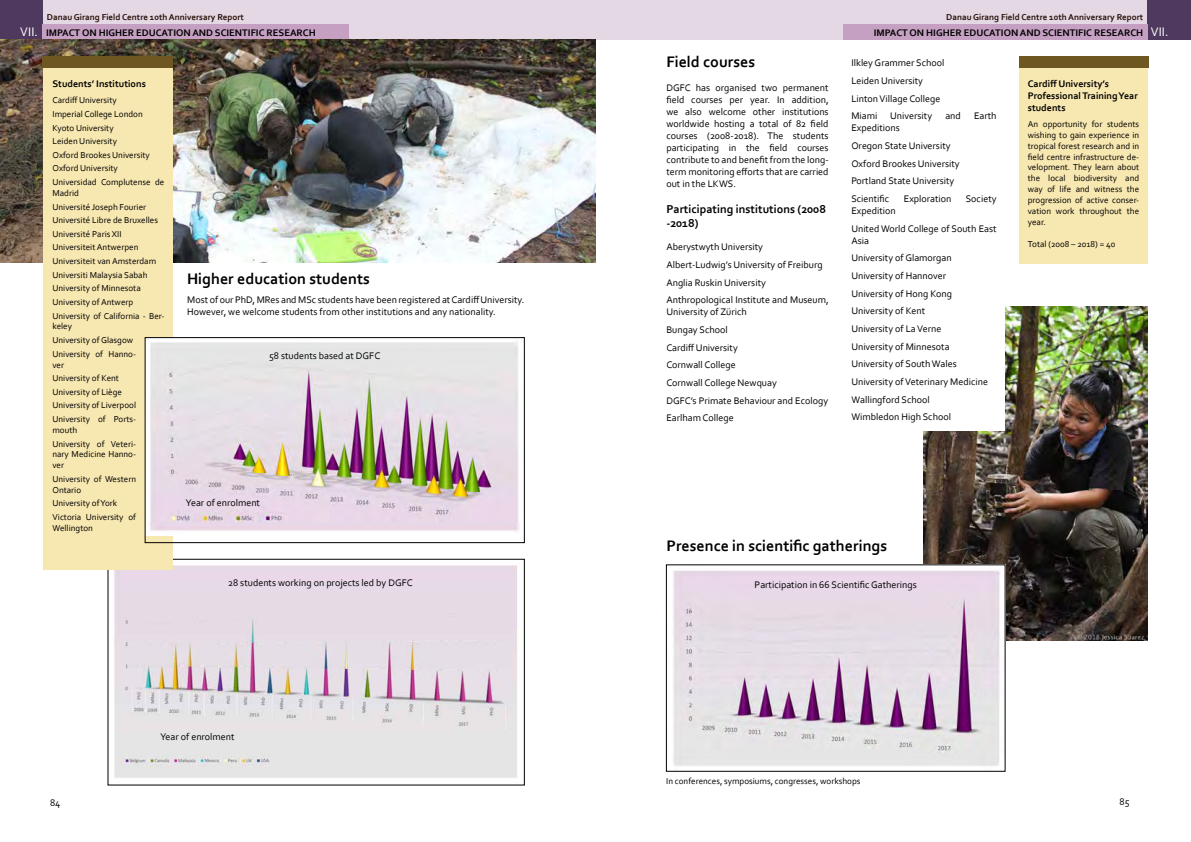
<style>
.page{position:relative;width:1191px;height:842px;background:#fff}
.page>*{position:absolute;margin:0;border:0;box-sizing:border-box;transform-origin:0 0}
.t1{font:700 16px "Corbel";color:#000}
.t2{font:700 12px/14.4px "Corbel";color:#000}
.t3{font:10px/17.7px "Corbel";color:#000}
.t4{font:700 10px/12px "Corbel";color:#000}
.t5{font:9px/13.6px "Corbel";color:#000}
.t6{font:700 9px "Corbel";color:#260d04}
.s1{font-weight:400;font-size:13px;color:#fff}
</style>
<div class="page">
<div style="left:595px;top:0;width:596px;height:40px;background:#e4d8e5"></div>
<div style="left:0;top:0;width:595px;height:40px;background:#e4d8e5"></div>
<div style="left:0;top:0;width:42px;height:40px;background:#50395f"></div>
<div style="left:42px;top:24px;width:307px;height:16px;background:#c5a0c2"></div>
<div style="left:1147px;top:0;width:44px;height:40px;background:#50395f"></div>
<div style="left:843px;top:24px;width:304px;height:16px;background:#c5a0c2"></div>
<img style="left:0;top:40px;width:595px;height:222px">
<img style="left:924px;top:306px;width:223px;height:335px">
<img style="left:114px;top:565px;width:403px;height:213px">
<div style="left:44px;top:57px;width:129px;height:513px;background:#f7e7b1"></div>
<div style="left:43px;top:57px;width:130px;height:11px;background:#6e5720"></div>
<div style="left:1019px;top:57px;width:128px;height:207px;background:#f7e7b1"></div>
<div style="left:1019px;top:57px;width:129px;height:11px;background:#6e5720"></div>
<img style="left:673px;top:567px;width:330px;height:199px">
<div style="left:843px;top:50px;width:162px;height:380px;background:#fff"></div>
<img style="left:147px;top:339px;width:373px;height:197px">
<div style="left:145px;top:337px;width:379px;height:206px;border:1px solid #000"></div>
<p class="t6" style="left:47px;top:11px;width:198px">Danau Girang Field Centre 10th Anniversary Report</p>
<p class="t4" style="left:20px;top:26px;width:297px"><span class="s1">VII.</span> IMPACT ON HIGHER EDUCATION AND SCIENTIFIC RESEARCH</p>
<p class="t4" style="left:52px;top:77px;width:95px">Students’ Institutions</p>
<p class="t5" style="left:52px;top:93px;width:113px">Cardiff University<br>Imperial College London<br>Kyoto University<br>Leiden University<br>Oxford Brookes University<br>Oxford University<br>Universidad Complutense de</p>
<p class="t5" style="left:52px;top:186px;width:113px">Madrid<br>Université Joseph Fourier<br>Université Libre de Bruxelles<br>Université Paris XII<br>Universiteit Antwerpen<br>Universiteit van Amsterdam<br>Universiti Malaysia Sabah<br>University of Minnesota<br>University of Antwerp<br>University of California - Ber-</p>
<p class="t5" style="left:52px;top:319px;width:85px">keley<br>University of Glasgow<br>University of Hanno-</p>
<p class="t5" style="left:52px;top:357px;width:85px">ver<br>University of Kent<br>University of Liège<br>University of Liverpool<br>University of Ports-</p>
<p class="t5" style="left:52px;top:423px;width:85px">mouth<br>University of Veteri-</p>
<p class="t5" style="left:52px;top:449px;width:85px;line-height:10.8px">nary Medicine Hanno&shy;ver</p>
<p class="t5" style="left:52px;top:473px;width:85px;line-height:10.8px">University of Western<br>Ontario</p>
<p class="t5" style="left:52px;top:496px;width:85px">University of York<br>Victoria University of</p>
<p class="t5" style="left:52px;top:521px;width:42px">Wellington</p>
<h1 class="t1" style="left:187px;top:269px;width:184px">Higher education students</h1>
<p class="t3" style="left:187px;top:293px;width:339px;line-height:12px">Most of our PhD, MRes and MSc students have been registered at Cardiff University.<br>However, we welcome students from other institutions and any nationality.</p>
<p class="t3" style="left:269px;top:347px;width:113px">58 students based at DGFC</p>
<p class="t3" style="left:186px;top:493px;width:76px">Year of enrolment</p>
<p class="t6" style="left:946px;top:11px;width:198px">Danau Girang Field Centre 10th Anniversary Report</p>
<h1 class="t1" style="left:666px;top:52px;width:90px">Field courses</h1>
<p class="t3" style="left:666px;top:81px;width:164px;line-height:12px;text-align:justify">DGFC has organised two permanent field courses per year. In addition, we also welcome other institutions worldwide hosting a total of 82 field courses (2008-2018). The students participating in the field courses contribute to and benefit from the long&shy;term monitoring efforts that are carried out in the LKWS.</p>
<p class="t2" style="left:666px;top:201px;width:161px">Participating institutions (2008 -2018)</p>
<p class="t3" style="left:666px;top:238px;width:164px">Aberystwyth University Albert-Ludwig’s University of Freiburg Anglia Ruskin University Anthropological Institute and Museum,</p>
<p class="t3" style="left:666px;top:303px;width:163px">University of Zürich<br>Bungay School<br>Cardiff University<br>Cornwall College<br>Cornwall College Newquay<br>DGFC’s Primate Behaviour and Ecology<br>Earlham College</p>
<p class="t4" style="left:873px;top:26px;width:296px">IMPACT ON HIGHER EDUCATION AND SCIENTIFIC RESEARCH <span class="s1">VII.</span></p>
<p class="t3" style="left:851px;top:54px;width:95px">Ilkley Grammer School<br>Leiden University<br>Linton Village College<br>Miami</p>
<p class="t3" style="left:890px;top:107px;width:43px">University</p>
<p class="t3" style="left:945px;top:107px;width:17px">and</p>
<p class="t3" style="left:974px;top:107px;width:24px">Earth</p>
<p class="t3" style="left:851px;top:119px;width:110px">Expeditions<br>Oregon State University<br>Oxford Brookes University<br>Portland State University<br>Scientific</p>
<p class="t3" style="left:904px;top:190px;width:49px">Exploration</p>
<p class="t3" style="left:965px;top:190px;width:32px">Society</p>
<p class="t3" style="left:851px;top:202px;width:147px">Expedition<br>United World College of South East</p>
<p class="t3" style="left:851px;top:231px;width:138px">Asia<br>University of Glamorgan<br>University of Hannover<br>University of Hong Kong<br>University of Kent<br>University of La Verne<br>University of Minnesota<br>University of South Wales<br>University of Veterinary Medicine<br>Wallingford School<br>Wimbledon High School</p>
<p class="t4" style="left:1027px;top:77px;width:112px">Cardiff University’s<br>Professional Training Year students</p>
<p class="t5" style="left:1027px;top:119px;width:113px;line-height:10.8px;text-align:justify">An opportunity for students wishing to gain experience in tropical forest research and in field centre infrastructure de&shy;velopment. They learn about the local biodiversity and way of life and witness the progression of active conser&shy;vation work throughout the year.</p>
<p class="t5" style="left:1027px;top:237px;width:89px">Total (2008 – 2018) = 40</p>
<h1 class="t1" style="left:666px;top:535px;width:222px">Presence in scientific gatherings</h1>
<p class="t3" style="left:228px;top:573px;width:186px">28 students working on projects led by DGFC</p>
<p class="t3" style="left:754px;top:576px;width:164px">Participation in 66 Scientific Gatherings</p>
<p class="t3" style="left:160px;top:728px;width:76px">Year of enrolment</p>
<p class="t5" style="left:666px;top:774px;width:196px">In conferences, symposiums, congresses, workshops</p>
<p class="t3" style="left:50px;top:793px;width:12px">84</p>
<p class="t3" style="left:1119px;top:793px;width:11px">85</p>
</div>
